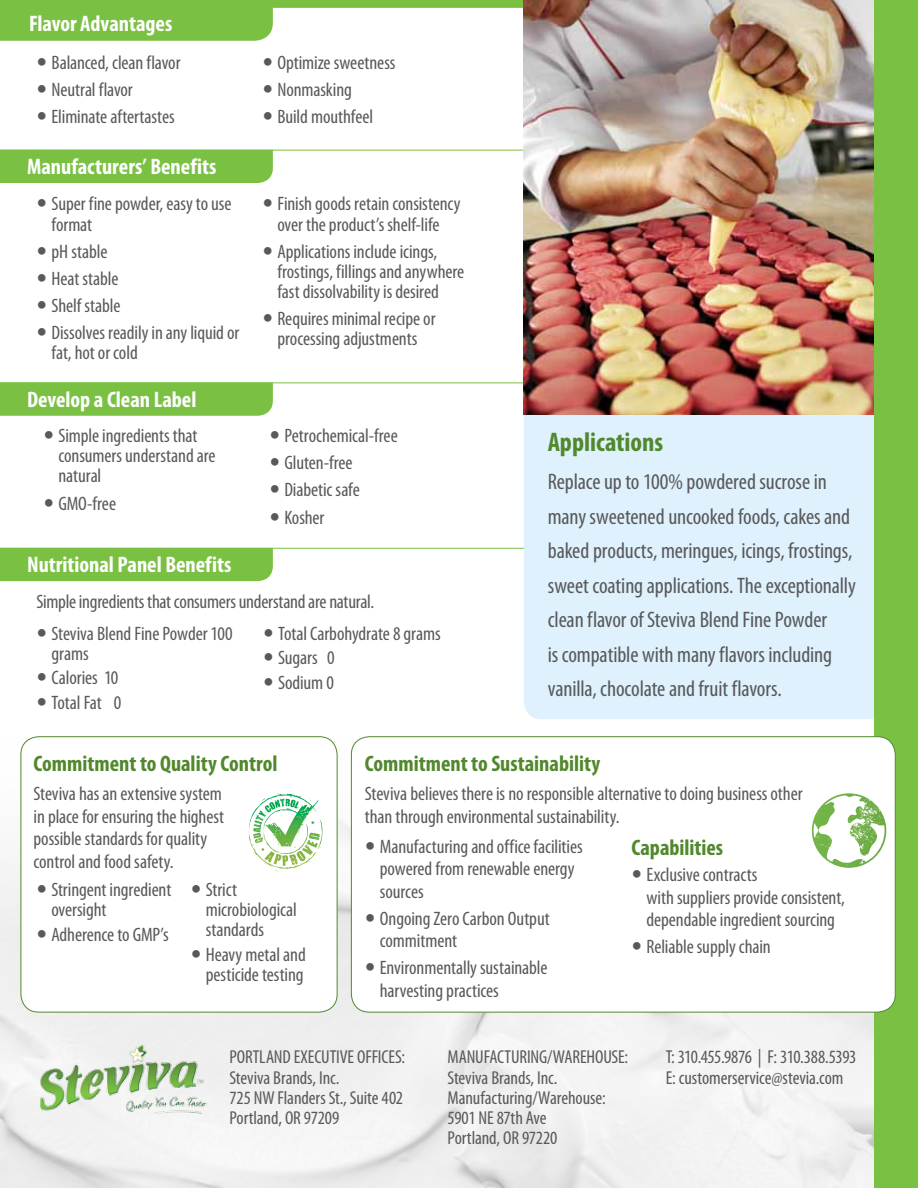
<style>
.page{position:relative;width:918px;height:1188px;background:#fff}
.page>*{position:absolute;margin:0;border:0;box-sizing:border-box;transform-origin:0 0}
.t1{font:700 condensed 27px "Myriad Pro";color:#51882d}
.t2{font:condensed 22.5px/34.5px "Myriad Pro";letter-spacing:-.005em;color:#58595b}
.t3{font:700 condensed 22.5px "Myriad Pro";color:#fff}
.t4{font:700 condensed 22.5px "Myriad Pro";color:#51882d}
.t5{font:condensed 19.5px/20.2px "Myriad Pro";letter-spacing:-.005em;color:#58595b}
.t6{font:condensed 18.75px/20.2px "Myriad Pro";letter-spacing:-.005em;color:#58595b}
</style>
<div class="page">
<img style="left:0;top:736px;width:875px;height:452px">
<div style="left:0;top:549px;width:273px;height:32px;background:#7ac143"></div>
<hr style="left:0;top:548px;width:530px;height:1px;background:#7ac143">
<div style="left:0;top:151px;width:273px;height:32px;background:#7ac143"></div>
<hr style="left:0;top:150px;width:530px;height:1px;background:#7ac143">
<div style="left:0;top:8px;width:273px;height:33px;background:#7ac143"></div>
<div style="left:0;top:0;width:530px;height:8px;background:#7ac143"></div>
<div style="left:0;top:383px;width:273px;height:33px;background:#7ac143"></div>
<hr style="left:0;top:382px;width:530px;height:1px;background:#7ac143">
<div style="left:524px;top:37px;width:373px;height:682px;background:#dff1fc;border-radius:18px"></div>
<img style="left:524px;top:0;width:351px;height:415px">
<div style="left:875px;top:0;width:43px;height:1188px;background:#7ac143"></div>
<div style="left:21px;top:737px;width:316px;height:275px;background:#fff;border-radius:18px"></div>
<div style="left:21px;top:736px;width:317px;height:276px;border:1px solid #51882d;border-radius:18px"></div>
<svg style="left:249px;top:793px;width:62px;height:42px"></svg>
<div style="left:351px;top:737px;width:544px;height:275px;background:#fff;border-radius:18px"></div>
<div style="left:351px;top:736px;width:545px;height:276px;border:1px solid #51882d;border-radius:18px"></div>
<svg style="left:812px;top:793px;width:74px;height:75px"></svg>
<img style="left:38px;top:1043px;width:169px;height:70px">
<p class="t3" style="left:29px;top:9px;width:145px">Flavor Advantages</p>
<p class="t5" style="left:52px;top:49px;width:130px;line-height:27px">Balanced, clean flavor<br>Neutral flavor<br>Eliminate aftertastes</p>
<p class="t5" style="left:277px;top:49px;width:120px;line-height:27px">Optimize sweetness<br>Nonmasking<br>Build mouthfeel</p>
<p class="t3" style="left:27px;top:153px;width:191px">Manufacturers’ Benefits</p>
<p class="t5" style="left:52px;top:194px;width:182px">Super fine powder, easy to use format</p>
<p class="t5" style="left:52px;top:238px;width:189px;line-height:27px">pH stable<br>Heat stable<br>Shelf stable<br>Dissolves readily in any liquid or</p>
<p class="t5" style="left:52px;top:342px;width:88px">fat, hot or cold</p>
<p class="t3" style="left:27px;top:386px;width:171px">Develop a Clean Label</p>
<p class="t5" style="left:59px;top:425px;width:159px">Simple ingredients that consumers understand are natural</p>
<p class="t5" style="left:59px;top:493px;width:59px">GMO-free</p>
<p class="t5" style="left:277px;top:194px;width:185px">Finish goods retain consistency over the product’s shelf-life</p>
<p class="t5" style="left:277px;top:241px;width:188px">Applications include icings, frostings, fillings and anywhere fast dissolvability is desired</p>
<p class="t5" style="left:277px;top:308px;width:160px">Requires minimal recipe or processing adjustments</p>
<p class="t5" style="left:284px;top:421px;width:115px;line-height:27.3px">Petrochemical-free<br>Gluten-free<br>Diabetic safe<br>Kosher</p>
<p class="t3" style="left:27px;top:551px;width:206px">Nutritional Panel Benefits</p>
<p class="t5" style="left:52px;top:585px;width:324px;line-height:32px;text-indent:-15px">Simple ingredients that consumers understand are natural.<br>Steviva Blend Fine Powder 100</p>
<p class="t5" style="left:52px;top:641px;width:71px;line-height:24.6px">grams<br>Calories 10<br>Total Fat 0</p>
<p class="t5" style="left:278px;top:621px;width:164px;line-height:24.6px">Total Carbohydrate 8 grams<br>Sugars 0<br>Sodium 0</p>
<h1 class="t1" style="left:548px;top:425px;width:117px">Applications</h1>
<p class="t2" style="left:548px;top:465px;width:310px">Replace up to 100% powdered sucrose in many sweetened uncooked foods, cakes and baked products, meringues, icings, frostings, sweet coating applications. The exceptionally clean flavor of Steviva Blend Fine Powder<br>is compatible with many flavors including vanilla, chocolate and fruit flavors.</p>
<p class="t4" style="left:34px;top:749px;width:245px">Commitment to Quality Control</p>
<p class="t5" style="left:34px;top:782px;width:192px;line-height:22.5px">Steviva has an extensive system in place for ensuring the highest possible standards for quality control and food safety.</p>
<p class="t5" style="left:51px;top:879px;width:122px">Stringent ingredient oversight</p>
<p class="t5" style="left:51px;top:924px;width:119px">Adherence to GMP’s</p>
<p class="t5" style="left:206px;top:879px;width:93px">Strict microbiological standards</p>
<p class="t5" style="left:206px;top:944px;width:102px">Heavy metal and pesticide testing</p>
<p class="t4" style="left:365px;top:749px;width:237px">Commitment to Sustainability</p>
<p class="t5" style="left:365px;top:782px;width:439px;line-height:22.5px">Steviva believes there is no responsible alternative to doing business other than through environmental sustainability.</p>
<p class="t5" style="left:380px;top:835px;width:204px;line-height:22.5px">Manufacturing and office facilities powered from renewable energy sources</p>
<p class="t5" style="left:380px;top:907px;width:171px;line-height:22.5px">Ongoing Zero Carbon Output commitment</p>
<p class="t5" style="left:380px;top:956px;width:169px;line-height:22.5px">Environmentally sustainable harvesting practices</p>
<p class="t4" style="left:632px;top:834px;width:93px">Capabilities</p>
<p class="t5" style="left:647px;top:864px;width:200px;line-height:22.5px">Exclusive contracts<br>with suppliers provide consistent, dependable ingredient sourcing</p>
<p class="t5" style="left:647px;top:936px;width:126px">Reliable supply chain</p>
<p class="t6" style="left:230px;top:1047px;width:177px">PORTLAND EXECUTIVE OFFICES:<br>Steviva Brands, Inc.<br>725 NW Flanders St., Suite 402<br>Portland, OR 97209</p>
<p class="t6" style="left:448px;top:1047px;width:182px">MANUFACTURING/WAREHOUSE:<br>Steviva Brands, Inc.<br>Manufacturing/Warehouse:<br>5901 NE 87th Ave<br>Portland, OR 97220</p>
<p class="t6" style="left:666px;top:1047px;width:192px">T: 310.455.9876 | F: 310.388.5393<br>E: customerservice@stevia.com</p>
</div>
